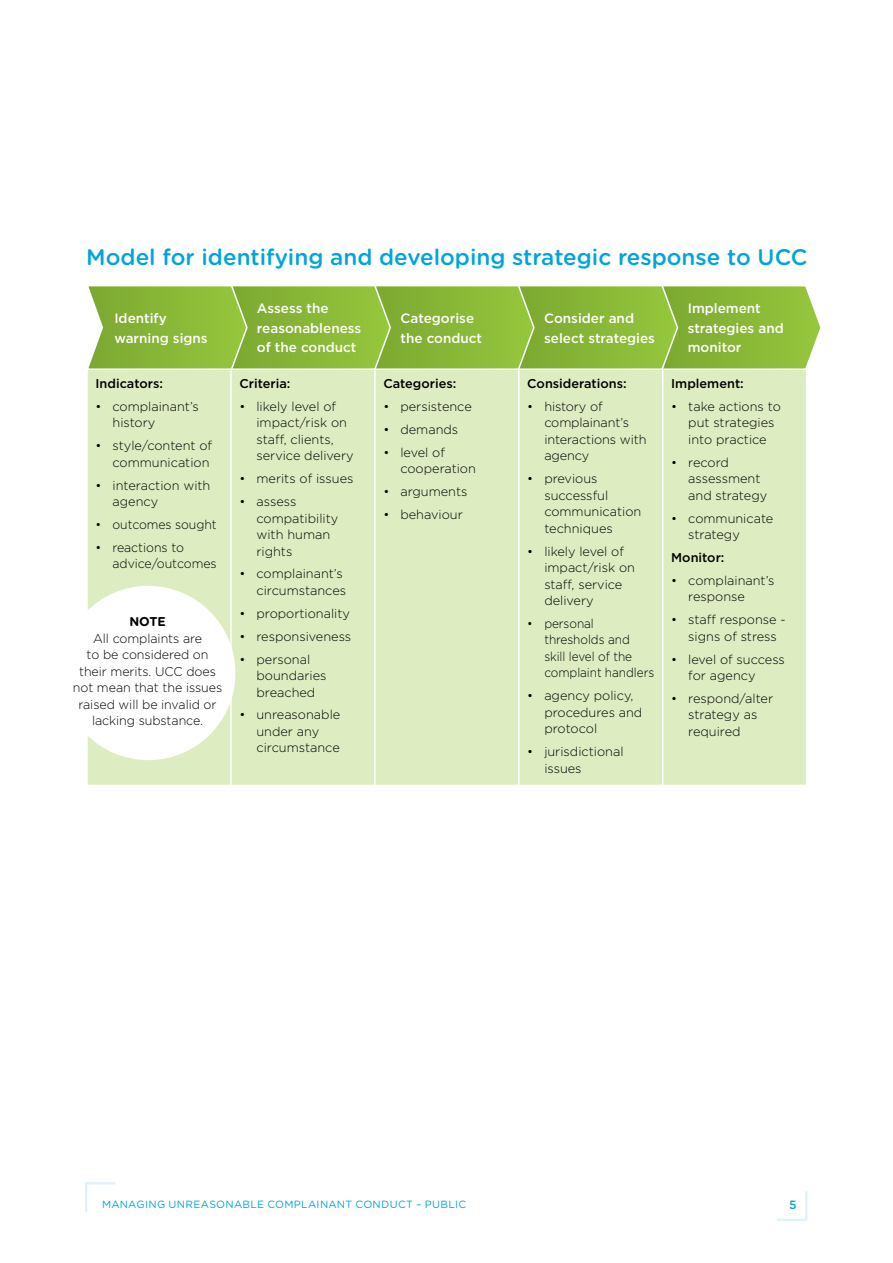
<style>
.page{position:relative;width:893px;height:1263px;background:#fff}
.page>*{position:absolute;margin:0;border:0;box-sizing:border-box;transform-origin:0 0}
.Sub-heading_span{font:500 22.5px "Gotham Rounded";color:#00a5da}
.body_text{font:500 13.5px/19.5px "Gotham";color:#fff}
.body_text-2{font:300 12.75px/16.5px "Gotham";color:#000}
.body_text-3{font:500 12.75px "Gotham";color:#000}
.body_text-4{font:300 12.75px/16.5px "Gotham";color:#000;scale:.93 1}
.body_text-5{font:300 12.75px "Gotham";color:#000;scale:.96 1}
.t1{font:500 12px "Gotham Rounded";color:#00a5da}
.t2{font:10.5px "Gotham Rounded";letter-spacing:.03em;color:#00a5da}
.s1{font-family:"Gotham Rounded";font-weight:700}
</style>
<div class="page">
<div style="left:88px;top:371px;width:430px;height:414px;background:#ddecc1"></div>
<div style="left:520px;top:371px;width:286px;height:414px;background:#ddecc1"></div>
<hr style="left:230px;top:370px;width:2px;height:415px;background:#fff">
<hr style="left:374px;top:370px;width:2px;height:415px;background:#fff">
<hr style="left:662px;top:370px;width:1px;height:415px;background:#fff">
<svg style="left:87px;top:286px;width:734px;height:85px;background:#8fbb42"></svg>
<div style="left:62px;top:587px;width:173px;height:172px;background:#fff;border-radius:50%"></div>
<svg style="left:777px;top:1191px;width:31px;height:30px"></svg>
<svg style="left:85px;top:1182px;width:31px;height:30px"></svg>
<p class="Sub-heading_span" style="left:86px;top:241px;width:723px">Model for identifying and developing strategic response to UCC</p>
<p class="body_text" style="left:114px;top:308px;width:95px">Identify warning signs</p>
<p class="body_text-3" style="left:96px;top:375px;width:69px">Indicators:</p>
<p class="body_text-2" style="left:113px;top:398px;width:88px;text-indent:-17px">• complainant’s history</p>
<p class="body_text-2" style="left:96px;top:437px;width:118px;text-align:right">• style/content of communication</p>
<p class="body_text-2" style="left:113px;top:476px;width:99px;text-indent:-17px">• interaction with agency</p>
<p class="body_text-5" style="left:96px;top:516px;width:128px">• outcomes sought</p>
<p class="body_text-2" style="left:113px;top:539px;width:106px;text-indent:-17px">• reactions to advice/outcomes</p>
<p class="body_text-2" style="left:73px;top:613px;width:151px;text-align:center"><span class="s1">NOTE<br></span>All complaints are<br>to be considered on their merits. UCC does not mean that the issues raised will be invalid or lacking substance.</p>
<p class="body_text" style="left:257px;top:299px;width:106px">Assess the reasonableness of the conduct</p>
<p class="body_text-3" style="left:239px;top:375px;width:53px">Criteria:</p>
<p class="body_text-2" style="left:256px;top:398px;width:99px;text-indent:-17px">• likely level of impact/risk on staff, clients, service delivery</p>
<p class="body_text-2" style="left:239px;top:470px;width:115px">• merits of issues</p>
<p class="body_text-2" style="left:256px;top:493px;width:83px;text-indent:-17px">• assess compatibility with human rights</p>
<p class="body_text-2" style="left:239px;top:565px;width:108px;text-align:right">• complainant’s circumstances</p>
<p class="body_text-2" style="left:239px;top:605px;width:112px">• proportionality</p>
<p class="body_text-2" style="left:239px;top:628px;width:113px">• responsiveness</p>
<p class="body_text-2" style="left:256px;top:650px;width:71px;text-indent:-17px">• personal boundaries breached</p>
<p class="body_text-2" style="left:256px;top:706px;width:85px;text-indent:-17px">• unreasonable under any circumstance</p>
<p class="body_text" style="left:401px;top:308px;width:83px">Categorise the conduct</p>
<p class="body_text-3" style="left:383px;top:375px;width:75px">Categories:</p>
<p class="body_text-2" style="left:383px;top:398px;width:90px">• persistence</p>
<p class="body_text-2" style="left:383px;top:421px;width:76px">• demands</p>
<p class="body_text-2" style="left:400px;top:443px;width:77px;text-indent:-17px">• level of cooperation</p>
<p class="body_text-2" style="left:383px;top:483px;width:86px">• arguments</p>
<p class="body_text-2" style="left:383px;top:506px;width:81px">• behaviour</p>
<p class="body_text" style="left:544px;top:308px;width:112px">Consider and select strategies</p>
<p class="body_text-3" style="left:527px;top:375px;width:101px">Considerations:</p>
<p class="body_text-2" style="left:544px;top:398px;width:104px;text-indent:-17px">• history of complainant’s interactions with agency</p>
<p class="body_text-2" style="left:544px;top:470px;width:98px;text-indent:-17px">• previous successful communication techniques</p>
<p class="body_text-2" style="left:544px;top:542px;width:92px;text-indent:-17px">• likely level of impact/risk on staff, service delivery</p>
<p class="body_text-4" style="left:544px;top:615px;width:120px;text-indent:-17px">• personal thresholds and<br>skill level of the complaint handlers</p>
<p class="body_text-2" style="left:544px;top:687px;width:100px;text-indent:-17px">• agency policy, procedures and protocol</p>
<p class="body_text-2" style="left:544px;top:743px;width:81px;text-indent:-17px">• jurisdictional issues</p>
<p class="body_text" style="left:688px;top:299px;width:98px">Implement strategies and monitor</p>
<p class="body_text-3" style="left:671px;top:375px;width:74px">Implement:</p>
<p class="body_text-2" style="left:688px;top:398px;width:94px;text-indent:-17px">• take actions to put strategies into practice</p>
<p class="body_text-2" style="left:688px;top:454px;width:80px;text-indent:-17px">• record assessment and strategy</p>
<p class="body_text-2" style="left:688px;top:509px;width:87px;text-indent:-17px">• communicate strategy</p>
<p class="body_text-3" style="left:671px;top:549px;width:55px">Monitor:</p>
<p class="body_text-2" style="left:688px;top:572px;width:88px;text-indent:-17px">• complainant’s response</p>
<p class="body_text-2" style="left:688px;top:611px;width:99px;text-indent:-17px">• staff response - signs of stress</p>
<p class="body_text-2" style="left:688px;top:650px;width:98px;text-indent:-17px">• level of success for agency</p>
<p class="body_text-2" style="left:688px;top:690px;width:86px;text-indent:-17px">• respond/alter strategy as required</p>
<p class="t2" style="left:102px;top:1197px;width:366px">MANAGING UNREASONABLE COMPLAINANT CONDUCT – PUBLIC</p>
<p class="t1" style="left:789px;top:1196px;width:9px">5</p>
</div>
